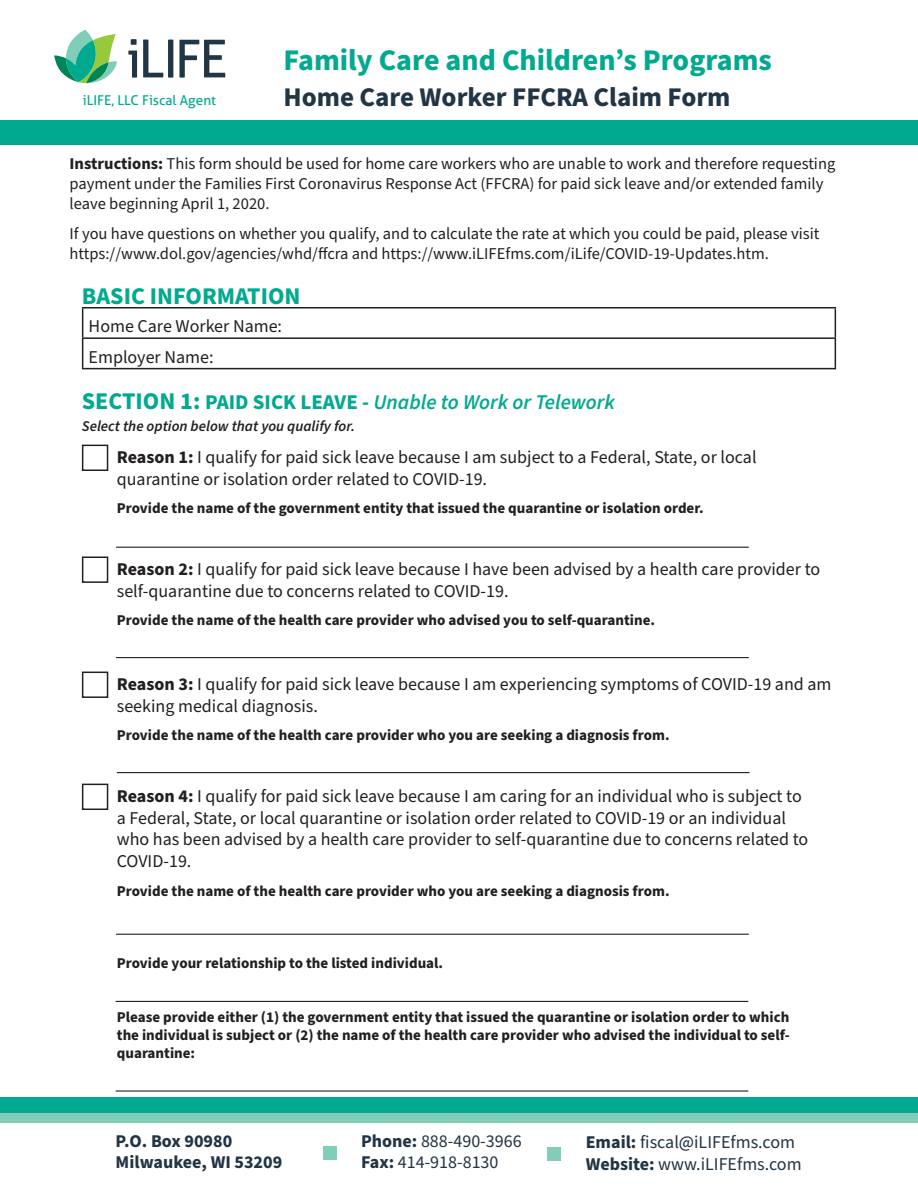
<style>
.page{position:relative;width:918px;height:1188px;background:#fff}
.page>*{position:absolute;margin:0;border:0;box-sizing:border-box;transform-origin:0 0}
.t1{font:700 30px "Source Sans Pro";color:#00a98f}
.t2{font:700 27px "Source Sans Pro";color:#223545}
.t3{font:700 24px "Source Sans Pro";color:#00a98f}
.t4{font:italic 600 21px "Source Sans Pro";color:#00a98f}
.t5{font:18px/21.6px "Source Sans Pro";color:#231f20}
.t6{font:18px "Source Sans Pro";color:#223545}
.t7{font:700 18px "Source Sans Pro";color:#223545}
.t8{font:16.5px/19.8px "Source Sans Pro";color:#231f20}
.t9{font:700 15px/18px "Source Sans Pro";color:#231f20;text-align:justify}
.t10{font:italic 600 15px "Source Sans Pro";color:#231f20}
.t11{font:13.65px "Aller";color:#00a98f}
.s1{font-weight:700}
.s2{font-weight:700;font-style:normal;font-size:24px}
.s3{font-weight:700;font-style:normal}
</style>
<div class="page">
<div style="left:1px;top:1098px;width:917px;height:15px;background:#00a98f"></div>
<div style="left:1px;top:1113px;width:917px;height:9px;background:#82cdb8"></div>
<div style="left:323px;top:1147px;width:14px;height:13px;background:#82cdb8"></div>
<div style="left:547px;top:1147px;width:13px;height:14px;background:#82cdb8"></div>
<div style="left:1px;top:120px;width:917px;height:25px;background:#00a98f"></div>
<svg style="left:128px;top:39px;width:9px;height:39px"></svg>
<svg style="left:143px;top:40px;width:30px;height:38px"></svg>
<svg style="left:179px;top:40px;width:46px;height:38px"></svg>
<svg style="left:54px;top:30px;width:63px;height:54px"></svg>
<hr style="left:82px;top:307px;width:754px;height:2px;background:#231f20">
<hr style="left:82px;top:337px;width:754px;height:2px;background:#231f20">
<svg style="left:82px;top:309px;width:1px;height:59px"></svg>
<svg style="left:835px;top:309px;width:1px;height:59px"></svg>
<hr style="left:82px;top:368px;width:754px;height:1px;background:#231f20">
<div style="left:82px;top:445px;width:26px;height:26px;border:2px solid #231f20"></div>
<hr style="left:116px;top:547px;width:633px;height:1px;background:#231f20">
<div style="left:82px;top:556px;width:26px;height:27px;border:2px solid #231f20"></div>
<hr style="left:116px;top:657px;width:633px;height:1px;background:#231f20">
<div style="left:82px;top:672px;width:26px;height:26px;border:2px solid #231f20"></div>
<hr style="left:117px;top:772px;width:633px;height:1px;background:#231f20">
<div style="left:82px;top:784px;width:26px;height:26px;border:2px solid #231f20"></div>
<hr style="left:116px;top:934px;width:633px;height:1px;background:#231f20">
<hr style="left:116px;top:1001px;width:632px;height:1px;background:#231f20">
<hr style="left:116px;top:1090px;width:632px;height:2px;background:#231f20">
<p class="t11" style="left:83px;top:91px;width:135px">iLIFE, LLC Fiscal Agent</p>
<p class="t1" style="left:283px;top:39px;width:490px">Family Care and Children’s Programs</p>
<p class="t2" style="left:283px;top:79px;width:449px">Home Care Worker FFCRA Claim Form</p>
<p class="t8" style="left:70px;top:154px;width:767px"><span class="s1">Instructions:</span> This form should be used for home care workers who are unable to work and therefore requesting payment under the Families First Coronavirus Response Act (FFCRA) for paid sick leave and/or extended family leave beginning April 1, 2020.</p>
<p class="t8" style="left:70px;top:225px;width:751px">If you have questions on whether you qualify, and to calculate the rate at which you could be paid, please visit</p>
<p class="t8" style="left:70px;top:244px;width:701px">https://www.dol.gov/agencies/whd/ffcra and https://www.iLIFEfms.com/iLife/COVID-19-Updates.htm.</p>
<p class="t3" style="left:82px;top:279px;width:220px">BASIC INFORMATION</p>
<p class="t5" style="left:89px;top:316px;width:195px">Home Care Worker Name:</p>
<p class="t5" style="left:89px;top:346px;width:126px">Employer Name:</p>
<p class="t4" style="left:82px;top:388px;width:535px"><span class="s2">SECTION 1:</span> <span class="s3">PAID SICK LEAVE -</span> Unable to Work or Telework</p>
<p class="t10" style="left:82px;top:416px;width:275px">Select the option below that you qualify for.</p>
<p class="t5" style="left:117px;top:447px;width:641px"><span class="s1">Reason 1:</span> I qualify for paid sick leave because I am subject to a Federal, State, or local quarantine or isolation order related to COVID-19.</p>
<p class="t9" style="left:117px;top:500px;width:588px">Provide the name of the government entity that issued the quarantine or isolation order.</p>
<p class="t5" style="left:117px;top:559px;width:705px"><span class="s1">Reason 2:</span> I qualify for paid sick leave because I have been advised by a health care provider to self-quarantine due to concerns related to COVID-19.</p>
<p class="t9" style="left:117px;top:612px;width:540px">Provide the name of the health care provider who advised you to self-quarantine.</p>
<p class="t5" style="left:117px;top:674px;width:716px"><span class="s1">Reason 3:</span> I qualify for paid sick leave because I am experiencing symptoms of COVID-19 and am seeking medical diagnosis.</p>
<p class="t9" style="left:117px;top:727px;width:554px">Provide the name of the health care provider who you are seeking a diagnosis from.</p>
<p class="t5" style="left:117px;top:786px;width:693px"><span class="s1">Reason 4:</span> I qualify for paid sick leave because I am caring for an individual who is subject to a Federal, State, or local quarantine or isolation order related to COVID-19 or an individual who has been advised by a health care provider to self-quarantine due to concerns related to COVID-19.</p>
<p class="t9" style="left:117px;top:882px;width:554px">Provide the name of the health care provider who you are seeking a diagnosis from.</p>
<p class="t9" style="left:117px;top:954px;width:328px">Provide your relationship to the listed individual.</p>
<p class="t9" style="left:117px;top:1008px;width:674px">Please provide either (1) the government entity that issued the quarantine or isolation order to which the individual is subject or (2) the name of the health care provider who advised the individual to self&shy;quarantine:</p>
<p class="t7" style="left:116px;top:1128px;width:118px">P.O. Box 90980</p>
<p class="t7" style="left:116px;top:1150px;width:168px">Milwaukee, WI 53209</p>
<p class="t6" style="left:361px;top:1129px;width:162px"><span class="s1">Phone:</span> 888-490-3966</p>
<p class="t6" style="left:361px;top:1150px;width:139px"><span class="s1">Fax:</span> 414-918-8130</p>
<p class="t6" style="left:586px;top:1130px;width:211px"><span class="s1">Email:</span> fiscal@iLIFEfms.com</p>
<p class="t6" style="left:586px;top:1152px;width:217px"><span class="s1">Website:</span> www.iLIFEfms.com</p>
</div>
